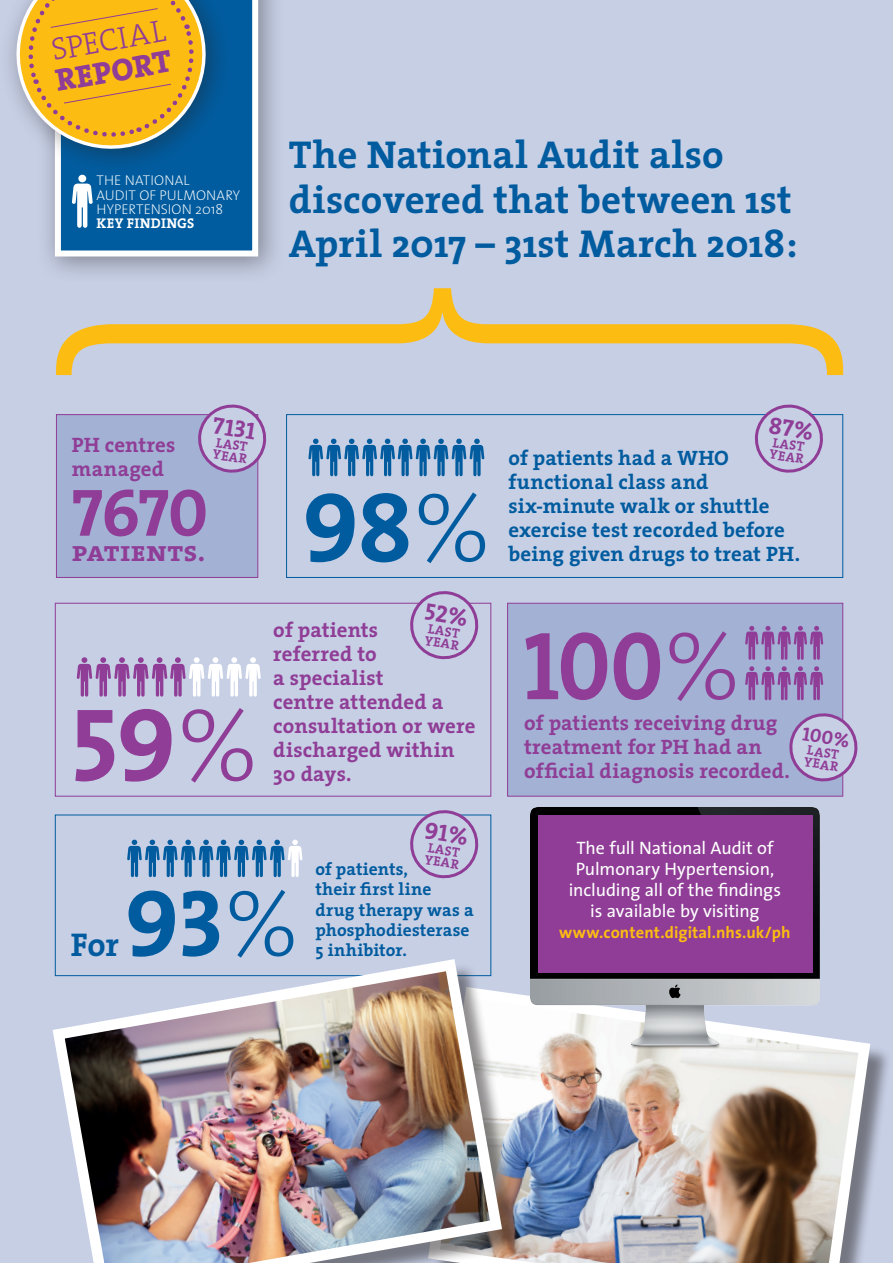
<style>
.page{position:relative;width:893px;height:1263px;background:#c7cfe5}
.page>*{position:absolute;margin:0;border:0;box-sizing:border-box;transform-origin:0 0}
.Paragraph_Style_1{font:104.4px "The Serif Bold Caps";color:#8f3d96}
.Paragraph_Style_1-2{font:99px "The Serif Bold Caps";color:#015c9f}
.Paragraph_Style_1-3{font:97.65px "The Serif Bold Caps";color:#8f3d96;scale:.92 1}
.Paragraph_Style_1-4{font:94.95px "The Serif Bold Caps";color:#015c9f}
.Paragraph_Style_1-5{font:67.5px "The Serif Bold Caps";color:#8f3d96}
.Paragraph_Style_1-6{font:700 39.15px/44.7px "The Serif";letter-spacing:.005em;color:#015c9f}
.Paragraph_Style_1-7{font:700 33.15px "The Serif";color:#015c9f}
.t1{font:300 31.5px/31.5px "The Serif";color:#8f3d96}
.Paragraph_Style_1-8{font:28.5px "The Serif Bold Caps";letter-spacing:.01em;color:#8f3d96}
.Paragraph_Style_1-9{font:24px "The Serif Bold Caps";color:#8f3d96}
.Paragraph_Style_1-10{font:700 20.85px/24px "The Serif";letter-spacing:.005em;color:#8f3d96}
.Paragraph_Style_1-11{font:700 20.85px/24px "The Serif";letter-spacing:.005em;color:#015c9f}
.Paragraph_Style_1-12{font:19.5px "The Serif Bold Caps";color:#8f3d96}
.Paragraph_Style_1-13{font:18px/21px "The Sans";letter-spacing:-.01em;color:#fff;text-align:center}
.Paragraph_Style_1-14{font:700 17.55px/20.1px "The Serif";letter-spacing:.005em;color:#015c9f}
.Paragraph_Style_1-15{font:700 16.5px "The Sans";letter-spacing:.005em;color:#fdbc12}
.Paragraph_Style_1-16{font:200 14.1px/14.1px "The Sans";letter-spacing:.01em;color:#fff}
.Paragraph_Style_1-17{font:700 14.1px "The Serif";letter-spacing:.025em;color:#fff}
.Paragraph_Style_1-18{font:13.5px/12px "The Serif Bold Caps";color:#8f3d96}
.s1{font-weight:800}
.s2{font-family:"The Serif";font-weight:200}
</style>
<div class="page">
<div style="left:56px;top:414px;width:202px;height:164px;background:#a3b1d4;border:1px solid #8f3d96"></div>
<div style="left:286px;top:414px;width:557px;height:164px;border:1px solid #015c9f"></div>
<div style="left:431px;top:990px;width:461px;height:273px;background:#231f20;opacity:.5"></div>
<img style="left:524px;top:981px;width:352px;height:282px">
<div style="left:56px;top:962px;width:468px;height:301px;background:#231f20;opacity:.5"></div>
<img style="left:52px;top:953px;width:456px;height:310px">
<div style="left:55px;top:603px;width:436px;height:193px;background:#c7cfe5;border:1px solid #8f3d96"></div>
<div style="left:36px;top:0;width:249px;height:284px;background:#231f20;opacity:.4"></div>
<svg style="left:55px;top:0;width:203px;height:256px;background:#2774ad"></svg>
<div style="left:0;top:0;width:233px;height:176px;background:#231f20;opacity:.4"></div>
<svg style="left:6px;top:0;width:210px;height:159px;background:#c9ab4d"></svg>
<div style="left:78px;top:175px;width:8px;height:7px;background:#fff;border-radius:50%"></div>
<svg style="left:72px;top:184px;width:21px;height:44px"></svg>
<svg style="left:56px;top:288px;width:787px;height:87px"></svg>
<svg style="left:308px;top:439px;width:176px;height:37px"></svg>
<svg style="left:77px;top:657px;width:184px;height:40px"></svg>
<div style="left:507px;top:603px;width:336px;height:193px;background:#a3b1d4;border:1px solid #8f3d96"></div>
<svg style="left:745px;top:666px;width:78px;height:34px"></svg>
<svg style="left:745px;top:626px;width:78px;height:34px"></svg>
<svg style="left:127px;top:840px;width:175px;height:37px"></svg>
<svg style="left:789px;top:709px;width:69px;height:74px"></svg>
<svg style="left:194px;top:404px;width:73px;height:70px"></svg>
<div style="left:630px;top:1037px;width:91px;height:13px;background:#231f20;opacity:.75"></div>
<img style="left:531px;top:807px;width:288px;height:239px">
<div style="left:538px;top:815px;width:274px;height:158px;background:#8f3d96"></div>
<svg style="left:751px;top:404px;width:76px;height:69px"></svg>
<svg style="left:406px;top:591px;width:77px;height:69px"></svg>
<svg style="left:406px;top:810px;width:77px;height:69px"></svg>
<p class="t1" style="left:48px;top:33px;width:119px;rotate:-10deg">SPECIAL<br><span class="s1">REPORT</span></p>
<p class="Paragraph_Style_1-16" style="left:97px;top:173px;width:145px">THE NATIONAL<br>AUDIT OF PULMONARY<br>HYPERTENSION 2018</p>
<p class="Paragraph_Style_1-17" style="left:97px;top:211px;width:99px">KEY FINDINGS</p>
<p class="Paragraph_Style_1-6" style="left:289px;top:131px;width:510px">The National Audit also discovered that between 1st<br>April 2017 – 31st March 2018:</p>
<p class="Paragraph_Style_1-9" style="left:216px;top:405px;width:44px;rotate:9deg">7131</p>
<p class="Paragraph_Style_1-18" style="left:216px;top:436px;width:36px;rotate:9deg">LAST<br>YEAR</p>
<p class="Paragraph_Style_1-10" style="left:72px;top:432px;width:105px">PH centres managed</p>
<p class="Paragraph_Style_1-5" style="left:72px;top:456px;width:138px">7670</p>
<p class="Paragraph_Style_1-8" style="left:72px;top:528px;width:135px">patients.</p>
<p class="Paragraph_Style_1-2" style="left:302px;top:445px;width:191px">98<span class="s2">%</span></p>
<p class="Paragraph_Style_1-18" style="left:772px;top:436px;width:36px;rotate:9deg">LAST<br>YEAR</p>
<p class="Paragraph_Style_1-11" style="left:508px;top:446px;width:293px">of patients had a WHO functional class and six-minute walk or shuttle exercise test recorded before being given drugs to treat PH.</p>
<p class="Paragraph_Style_1" style="left:71px;top:658px;width:190px">59<span class="s2">%</span></p>
<p class="Paragraph_Style_1-10" style="left:273px;top:617px;width:204px">of patients<br>referred to<br>a specialist<br>centre attended a consultation or were discharged within<br>30 days.</p>
<p class="Paragraph_Style_1-3" style="left:523px;top:584px;width:239px">100<span class="s2">%</span></p>
<p class="Paragraph_Style_1-18" style="left:428px;top:622px;width:36px;rotate:9deg">LAST<br>YEAR</p>
<p class="Paragraph_Style_1-10" style="left:524px;top:711px;width:267px">of patients receiving drug treatment for PH had an official diagnosis recorded.</p>
<p class="Paragraph_Style_1-12" style="left:805px;top:717px;width:49px;rotate:9deg">100%</p>
<p class="Paragraph_Style_1-18" style="left:807px;top:743px;width:36px;rotate:9deg">LAST<br>YEAR</p>
<p class="Paragraph_Style_1-18" style="left:428px;top:841px;width:36px;rotate:9deg">LAST<br>YEAR</p>
<p class="Paragraph_Style_1-14" style="left:315px;top:859px;width:160px">of patients,<br>their first line drug therapy was a phosphodiesterase</p>
<p class="Paragraph_Style_1-4" style="left:125px;top:844px;width:176px">93<span class="s2">%</span></p>
<p class="Paragraph_Style_1-7" style="left:71px;top:917px;width:50px">For</p>
<p class="Paragraph_Style_1-14" style="left:315px;top:939px;width:93px">5 inhibitor.</p>
<p class="Paragraph_Style_1-13" style="left:569px;top:837px;width:214px">The full National Audit of<br>Pulmonary Hypertension, including all of the findings is available by visiting</p>
<p class="Paragraph_Style_1-15" style="left:559px;top:919px;width:233px">www.content.digital.nhs.uk/ph</p>
</div>
